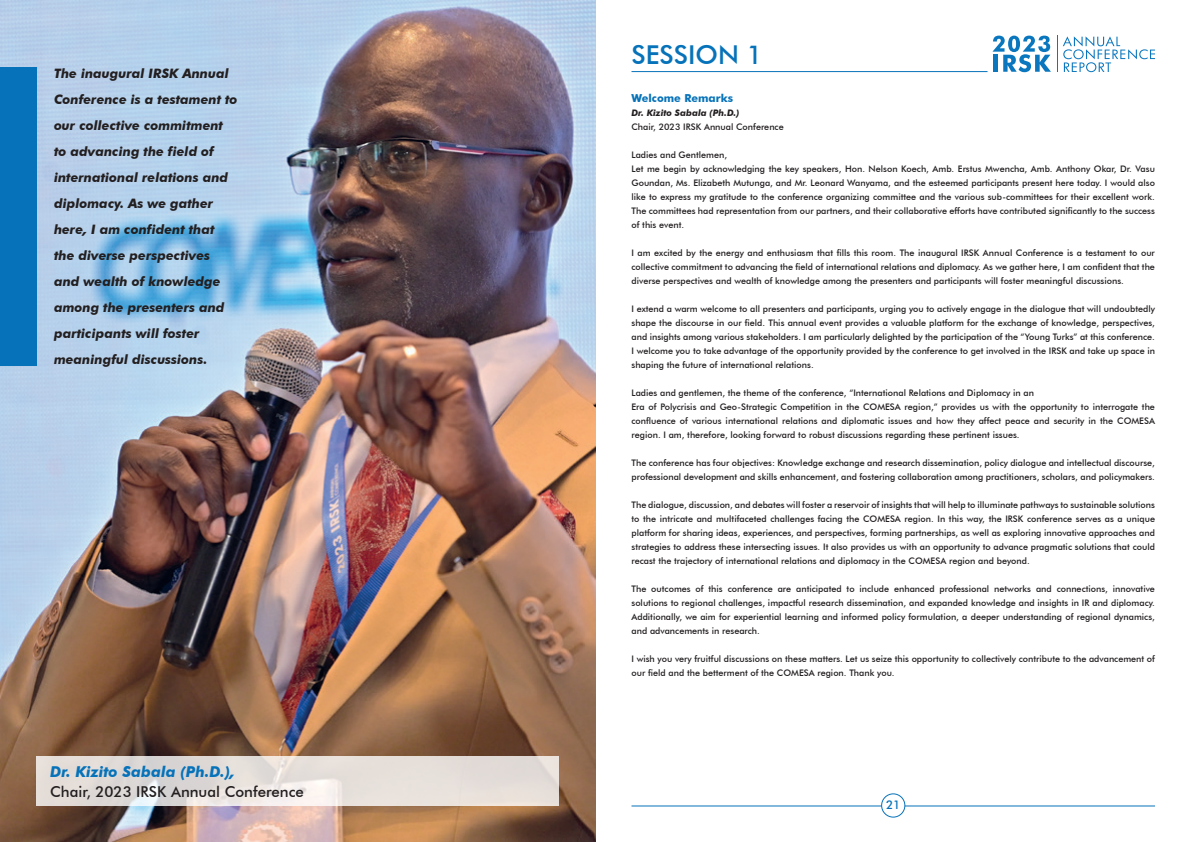
<style>
.page{position:relative;width:1191px;height:842px;background:#fff}
.page>*{position:absolute;margin:0;border:0;box-sizing:border-box;transform-origin:0 0}
.Title_Text{font:500 26px "Futura BT";color:#0672b9}
.Body_Text{font:500 15px "Futura BT";color:#231f20}
.Body_Text-2{font:italic 700 15px "Futura BT";color:#0672b9}
.Body_Text-3{font:italic 700 13px/26px "Futura BT";color:#231f20}
.t1{font:500 12px "Futura BT";color:#0672b9}
.Body_BLUE_Text_Tiltl{font:700 11px "Futura BT";color:#0672b9}
.Body_Text-4{font:500 9px/14px "Futura BT";color:#231f20;text-align:justify}
.Body_Text-5{font:italic 700 9px "Futura BT";color:#231f20}
</style>
<div class="page">
<svg style="left:992px;top:36px;width:59px;height:36px"></svg>
<hr style="left:1057px;top:36px;width:1px;height:36px;background:#0976bd">
<svg style="left:1063px;top:36px;width:92px;height:36px"></svg>
<hr style="left:631px;top:71px;width:356px;height:1px;background:#0672b9">
<hr style="left:631px;top:805px;width:524px;height:1px;background:#0672b9">
<div style="left:881px;top:794px;width:24px;height:23px;background:#fff;border-radius:50%"></div>
<div style="left:881px;top:793px;width:24px;height:25px;border:1px solid #0672b9;border-radius:50%"></div>
<img style="left:0;top:0;width:595px;height:842px">
<div style="left:0;top:67px;width:36px;height:298px;background:#0672b9"></div>
<svg style="left:36px;top:756px;width:522px;height:50px;background:#e5dedb"></svg>
<p class="Body_Text-3" style="left:54px;top:60px;width:185px">The inaugural IRSK Annual<br>Conference is a testament to our collective commitment to advancing the field of international relations and diplomacy. As we gather here, I am confident that the diverse perspectives and wealth of knowledge among the presenters and participants will foster meaningful discussions.</p>
<p class="Body_Text-2" style="left:50px;top:762px;width:186px">Dr. Kizito Sabala (Ph.D.),</p>
<p class="Body_Text" style="left:50px;top:782px;width:255px">Chair, 2023 IRSK Annual Conference</p>
<p class="Title_Text" style="left:631px;top:39px;width:133px">SESSION 1</p>
<p class="Body_BLUE_Text_Tiltl" style="left:631px;top:91px;width:103px">Welcome Remarks</p>
<p class="Body_Text-5" style="left:631px;top:107px;width:109px">Dr. Kizito Sabala (Ph.D.)</p>
<p class="Body_Text-4" style="left:631px;top:120px;width:154px">Chair, 2023 IRSK Annual Conference</p>
<p class="Body_Text-4" style="left:631px;top:148px;width:97px">Ladies and Gentlemen,</p>
<p class="Body_Text-4" style="left:631px;top:162px;width:525px">Let me begin by acknowledging the key speakers, Hon. Nelson Koech, Amb. Erstus Mwencha, Amb. Anthony Okar, Dr. Vasu Goundan, Ms. Elizabeth Mutunga, and Mr. Leonard Wanyama, and the esteemed participants present here today. I would also like to express my gratitude to the conference organizing committee and the various sub-committees for their excellent work.<br>The committees had representation from our partners, and their collaborative efforts have contributed significantly to the success of this event.</p>
<p class="Body_Text-4" style="left:631px;top:246px;width:525px">I am excited by the energy and enthusiasm that fills this room. The inaugural IRSK Annual Conference is a testament to our collective commitment to advancing the field of international relations and diplomacy. As we gather here, I am confident that the diverse perspectives and wealth of knowledge among the presenters and participants will foster meaningful discussions.</p>
<p class="Body_Text-4" style="left:631px;top:302px;width:525px">I extend a warm welcome to all presenters and participants, urging you to actively engage in the dialogue that will undoubtedly shape the discourse in our field. This annual event provides a valuable platform for the exchange of knowledge, perspectives, and insights among various stakeholders. I am particularly delighted by the participation of the “Young Turks” at this conference.<br>I welcome you to take advantage of the opportunity provided by the conference to get involved in the IRSK and take up space in shaping the future of international relations.</p>
<p class="Body_Text-4" style="left:631px;top:386px;width:404px">Ladies and gentlemen, the theme of the conference, “International Relations and Diplomacy in an</p>
<p class="Body_Text-4" style="left:631px;top:400px;width:525px">Era of Polycrisis and Geo-Strategic Competition in the COMESA region,” provides us with the opportunity to interrogate the confluence of various international relations and diplomatic issues and how they affect peace and security in the COMESA region. I am, therefore, looking forward to robust discussions regarding these pertinent issues.</p>
<p class="Body_Text-4" style="left:631px;top:456px;width:525px">The conference has four objectives: Knowledge exchange and research dissemination, policy dialogue and intellectual discourse, professional development and skills enhancement, and fostering collaboration among practitioners, scholars, and policymakers.</p>
<p class="Body_Text-4" style="left:631px;top:498px;width:525px">The dialogue, discussion, and debates will foster a reservoir of insights that will help to illuminate pathways to sustainable solutions to the intricate and multifaceted challenges facing the COMESA region. In this way, the IRSK conference serves as a unique platform for sharing ideas, experiences, and perspectives, forming partnerships, as well as exploring innovative approaches and strategies to address these intersecting issues. It also provides us with an opportunity to advance pragmatic solutions that could recast the trajectory of international relations and diplomacy in the COMESA region and beyond.</p>
<p class="Body_Text-4" style="left:631px;top:582px;width:525px">The outcomes of this conference are anticipated to include enhanced professional networks and connections, innovative solutions to regional challenges, impactful research dissemination, and expanded knowledge and insights in IR and diplomacy.<br>Additionally, we aim for experiential learning and informed policy formulation, a deeper understanding of regional dynamics, and advancements in research.</p>
<p class="Body_Text-4" style="left:631px;top:652px;width:525px">I wish you very fruitful discussions on these matters. Let us seize this opportunity to collectively contribute to the advancement of our field and the betterment of the COMESA region. Thank you.</p>
<h3 class="t1" style="left:886px;top:798px;width:16px">21</h3>
</div>
